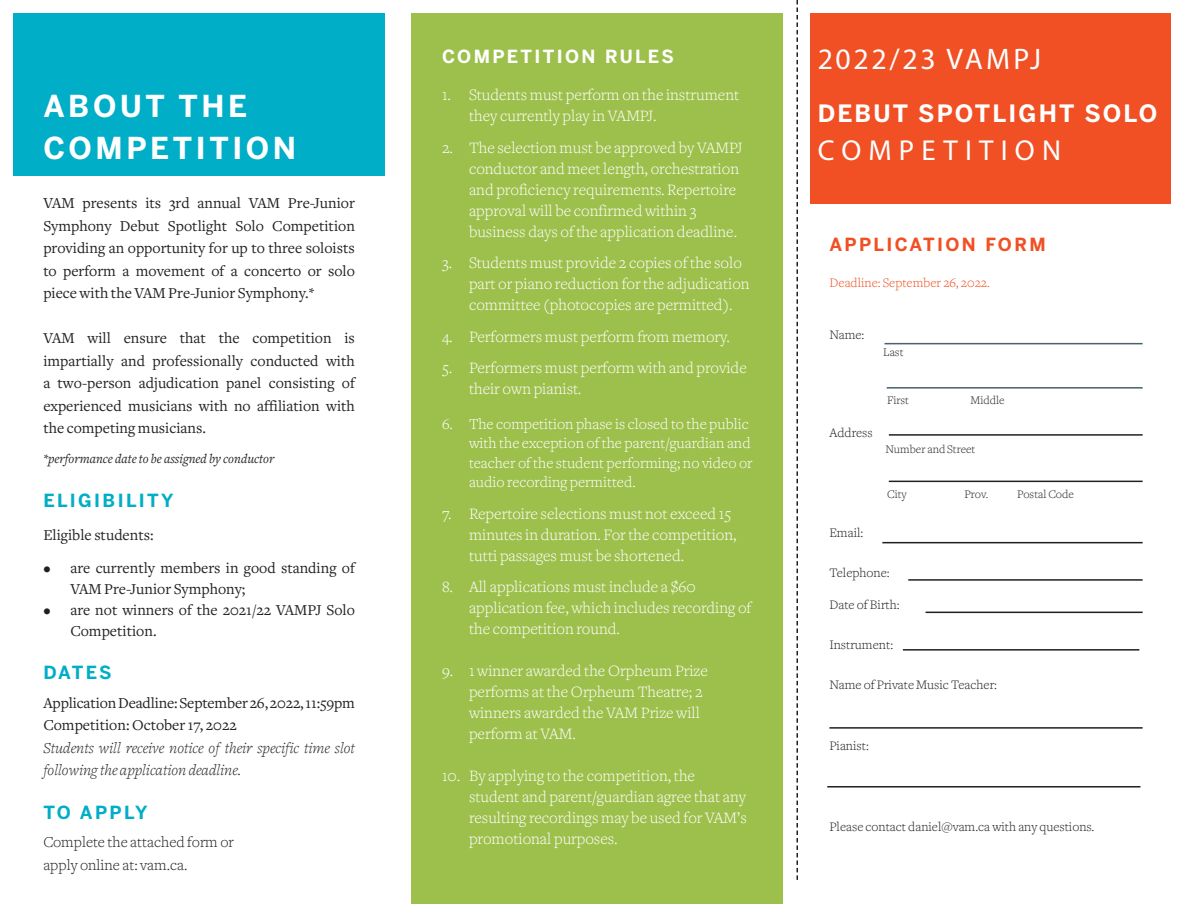
<style>
.page{position:relative;width:1188px;height:918px;background:#fff}
.page>*{position:absolute;margin:0;border:0;box-sizing:border-box;transform-origin:0 0}
.t1{font:700 30px/42px "Benton Sans";letter-spacing:.12em;color:#fff}
.t2{font:29.85px "Myriad Pro";letter-spacing:.09em;color:#fff}
.t3{font:28.95px "Myriad Pro";letter-spacing:.25em;color:#fff}
.t4{font:700 23.7px "Benton Sans";letter-spacing:.09em;color:#fff}
.t5{font:700 18px "Benton Sans";letter-spacing:.13em;color:#00aec7}
.t6{font:700 18px "Benton Sans";letter-spacing:.13em;color:#fff}
.t7{font:700 18px "Benton Sans";letter-spacing:.13em;color:#f05024}
.t8{font:300 16.5px/21px "Freight Text";color:#fff}
.t9{font:15.75px/22.5px "Freight Text";color:#231f20;text-align:justify}
.t10{font:300 15.75px/19.5px "Freight Text";color:#fff}
.t11{font:italic 300 15.75px/22.5px "Freight Text";color:#231f20}
.t12{font:300 15.75px "Freight Text";color:#231f20}
.t13{font:300 13.5px "Freight Text";color:#231f20}
.t14{font:italic 13.5px "Freight Text";color:#231f20}
.t15{font:300 13.5px "Freight Text";color:#f05024}
.t16{font:300 12px "Freight Text";color:#231f20}
</style>
<div class="page">
<div style="left:810px;top:14px;width:361px;height:190px;background:#f05024"></div>
<div style="left:13px;top:14px;width:372px;height:162px;background:#00aec7"></div>
<div style="left:412px;top:14px;width:371px;height:890px;background:#9dc04c"></div>
<hr style="left:887px;top:387px;width:256px;height:2px;background:#4a606d">
<hr style="left:885px;top:343px;width:258px;height:1px;background:#4a606d">
<hr style="left:889px;top:481px;width:254px;height:1px;background:#231f20">
<hr style="left:889px;top:434px;width:254px;height:2px;background:#231f20">
<hr style="left:882px;top:542px;width:261px;height:1px;background:#231f20">
<hr style="left:908px;top:579px;width:235px;height:2px;background:#231f20">
<hr style="left:926px;top:612px;width:217px;height:1px;background:#231f20">
<hr style="left:829px;top:727px;width:314px;height:2px;background:#231f20">
<hr style="left:827px;top:786px;width:313px;height:2px;background:#231f20">
<svg style="left:796px;top:0;width:2px;height:880px"></svg>
<hr style="left:903px;top:649px;width:236px;height:2px;background:#231f20">
<p class="t1" style="left:43px;top:85px;width:254px">ABOUT THE<br>COMPETITION</p>
<p class="t9" style="left:43px;top:192px;width:313px">VAM presents its 3rd annual VAM Pre-Junior Symphony Debut Spotlight Solo Competition providing an opportunity for up to three soloists to perform a movement of a concerto or solo piece with the VAM Pre-Junior Symphony.*</p>
<p class="t9" style="left:43px;top:327px;width:313px">VAM will ensure that the competition is impartially and professionally conducted with a two-person adjudication panel consisting of experienced musicians with no affiliation with the competing musicians.</p>
<p class="t14" style="left:43px;top:452px;width:233px">*performance date to be assigned by conductor</p>
<p class="t5" style="left:43px;top:489px;width:132px">ELIGIBILITY</p>
<p class="t9" style="left:43px;top:524px;width:112px">Eligible students:</p>
<p class="t9" style="left:70px;top:558px;width:286px;line-height:21px;text-indent:-27px">• are currently members in good standing of<br>VAM Pre-Junior Symphony;</p>
<p class="t9" style="left:70px;top:600px;width:286px;line-height:21px;text-indent:-27px">• are not winners of the 2021/22 VAMPJ Solo<br>Competition.</p>
<p class="t5" style="left:43px;top:661px;width:70px">DATES</p>
<p class="t9" style="left:43px;top:692px;width:313px">Application Deadline: September 26, 2022, 11:59pm</p>
<p class="t9" style="left:43px;top:714px;width:195px">Competition: October 17, 2022</p>
<p class="t11" style="left:43px;top:737px;width:313px">Students will receive notice of their specific time slot following the application deadline.</p>
<p class="t5" style="left:43px;top:801px;width:106px">TO APPLY</p>
<p class="t12" style="left:43px;top:833px;width:192px">Complete the attached form or</p>
<p class="t12" style="left:43px;top:856px;width:146px">apply online at: vam.ca.</p>
<p class="t6" style="left:442px;top:45px;width:233px">COMPETITION RULES</p>
<p class="t8" style="left:469px;top:85px;width:272px;text-indent:-27px">1. Students must perform on the instrument they currently play in VAMPJ.</p>
<p class="t8" style="left:469px;top:137px;width:275px;text-indent:-27px">2. The selection must be approved by VAMPJ conductor and meet length, orchestration and proficiency requirements. Repertoire approval will be confirmed within 3 business days of the application deadline.</p>
<p class="t8" style="left:469px;top:253px;width:282px;text-indent:-27px">3. Students must provide 2 copies of the solo part or piano reduction for the adjudication committee (photocopies are permitted).</p>
<p class="t8" style="left:442px;top:326px;width:290px">4. Performers must perform from memory.</p>
<p class="t8" style="left:469px;top:358px;width:279px;text-indent:-27px">5. Performers must perform with and provide their own pianist.</p>
<p class="t10" style="left:469px;top:414px;width:285px;text-indent:-27px">6. The competition phase is closed to the public with the exception of the parent/guardian and teacher of the student performing; no video or audio recording permitted.</p>
<p class="t8" style="left:469px;top:503px;width:269px;text-indent:-27px">7. Repertoire selections must not exceed 15 minutes in duration. For the competition, tutti passages must be shortened.</p>
<p class="t8" style="left:469px;top:577px;width:284px;text-indent:-27px">8. All applications must include a $60 application fee, which includes recording of the competition round.</p>
<p class="t8" style="left:469px;top:661px;width:240px;text-indent:-27px">9. 1 winner awarded the Orpheum Prize performs at the Orpheum Theatre; 2 winners awarded the VAM Prize will perform at VAM.</p>
<p class="t8" style="left:469px;top:766px;width:279px;text-indent:-27px">10. By applying to the competition, the student and parent/guardian agree that any resulting recordings may be used for VAM’s promotional purposes.</p>
<p class="t2" style="left:818px;top:41px;width:225px">2022/23 VAMPJ</p>
<p class="t4" style="left:818px;top:98px;width:341px">DEBUT SPOTLIGHT SOLO</p>
<p class="t3" style="left:818px;top:133px;width:245px">COMPETITION</p>
<p class="t7" style="left:829px;top:233px;width:218px">APPLICATION FORM</p>
<p class="t15" style="left:829px;top:275px;width:162px">Deadline: September 26, 2022.</p>
<p class="t13" style="left:829px;top:327px;width:36px">Name:</p>
<p class="t16" style="left:883px;top:345px;width:22px">Last</p>
<p class="t13" style="left:829px;top:425px;width:45px">Address</p>
<p class="t16" style="left:887px;top:393px;width:23px">First</p>
<p class="t16" style="left:970px;top:393px;width:36px">Middle</p>
<p class="t16" style="left:886px;top:442px;width:91px">Number and Street</p>
<p class="t16" style="left:887px;top:487px;width:21px">City</p>
<p class="t16" style="left:964px;top:487px;width:26px">Prov.</p>
<p class="t16" style="left:1017px;top:487px;width:58px">Postal Code</p>
<p class="t13" style="left:829px;top:525px;width:36px">Email:</p>
<p class="t13" style="left:829px;top:565px;width:62px">Telephone:</p>
<p class="t13" style="left:829px;top:597px;width:72px">Date of Birth:</p>
<p class="t13" style="left:829px;top:637px;width:65px">Instrument:</p>
<p class="t13" style="left:829px;top:677px;width:169px">Name of Private Music Teacher:</p>
<p class="t13" style="left:829px;top:738px;width:41px">Pianist:</p>
<p class="t13" style="left:829px;top:819px;width:267px">Please contact daniel@vam.ca with any questions.</p>
</div>
